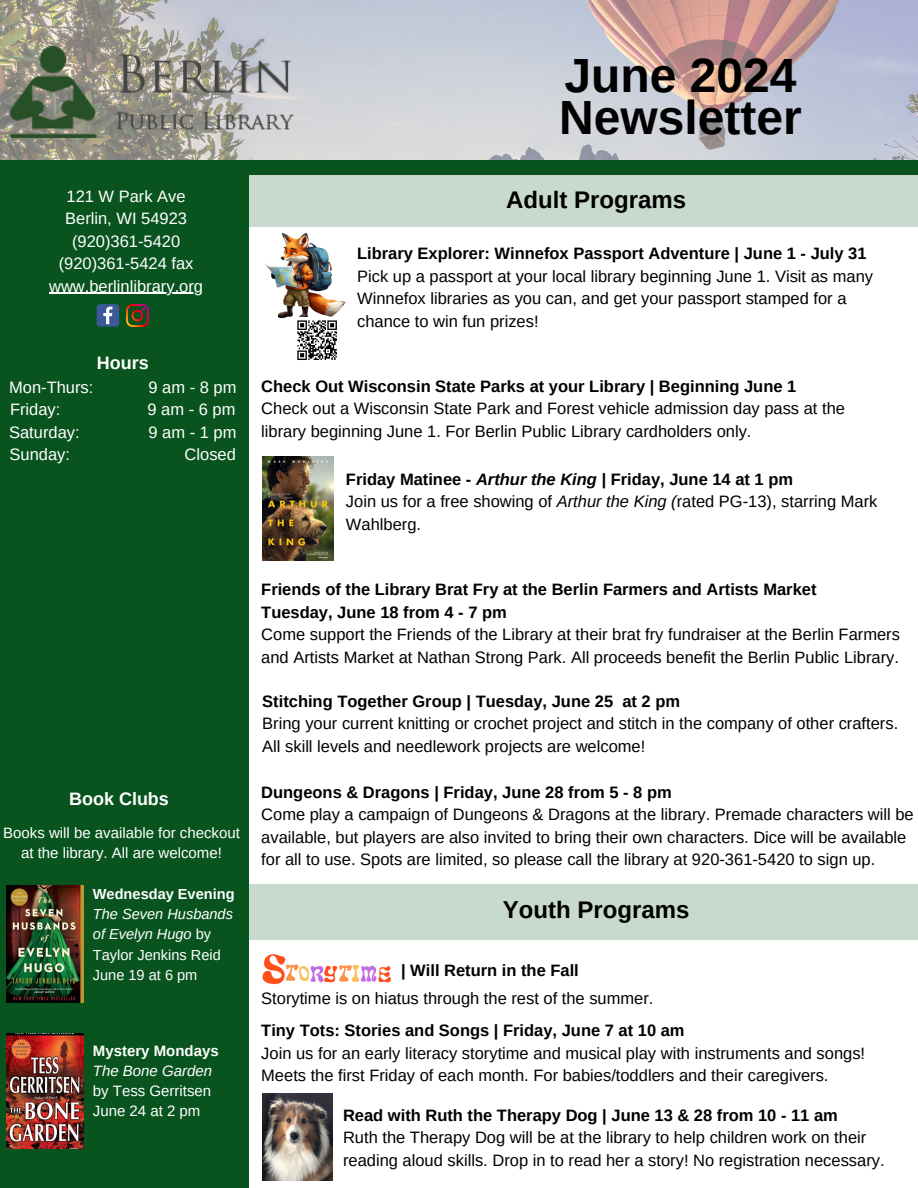
<style>
.page{position:relative;width:918px;height:1188px;background:#fff}
.page>*{position:absolute;margin:0;border:0;box-sizing:border-box;transform-origin:0 0}
.t1{font:700 48px/41.7px "Arimo";color:#000}
.t2{font:700 24px "Arimo";color:#000}
.t3{font:700 18px "Arimo";color:#fff}
.t4{font:16.5px/22.5px "Arimo";color:#000}
.t5{font:16.5px/22.5px "Arimo";color:#fff;text-align:center}
.t6{font:700 16.5px "Arimo";color:#000}
.t7{font:15px/20.2px "Arimo";color:#fff;text-align:center}
.t8{font:700 15px "Arimo";color:#fff}
.t9{font:italic 15px "Arimo";color:#fff}
.t10{font:italic 14.55px/20.2px "Arimo";color:#fff}
.t11{font:700 14.55px "Arimo";color:#fff}
.t12{font:14.55px "Arimo";color:#fff}
.s1{font-weight:700}
.s2{font-weight:700;font-style:italic}
.s3{font-style:italic}
.s4{font-style:normal}
.s5{color:#fff}
</style>
<div class="page">
<img style="left:0;top:0;width:918px;height:160px">
<div style="left:0;top:160px;width:918px;height:14px;background:#09541e"></div>
<img style="left:10px;top:46px;width:293px;height:92px">
<div style="left:0;top:166px;width:248px;height:1022px;background:#09541e"></div>
<hr style="left:49px;top:293px;width:154px;height:1px;background:#fff">
<svg style="left:97px;top:304px;width:22px;height:23px"></svg>
<img style="left:6px;top:886px;width:78px;height:117px">
<img style="left:6px;top:1033px;width:78px;height:116px">
<img style="left:262px;top:456px;width:71px;height:105px">
<div style="left:237px;top:172px;width:681px;height:55px;background:#c8d9cd"></div>
<img style="left:126px;top:304px;width:23px;height:23px">
<img style="left:262px;top:954px;width:129px;height:30px">
<div style="left:243px;top:884px;width:675px;height:56px;background:#c8d9cd"></div>
<img style="left:237px;top:186px;width:109px;height:161px">
<div style="left:295px;top:318px;width:45px;height:45px;background:#fff"></div>
<svg style="left:297px;top:320px;width:40px;height:40px"></svg>
<img style="left:262px;top:1093px;width:71px;height:88px">
<h4 class="t1" style="left:559px;top:55px;width:244px">June 2024<br>Newsletter</h4>
<h1 class="t5" style="left:59px;top:185px;width:136px">121 W Park Ave<br>Berlin, WI 54923 (920)361-5420 (920)361-5424 fax</h1>
<h4 class="t5" style="left:49px;top:275px;width:155px">www.berlinlibrary.org</h4>
<p class="t3" style="left:97px;top:353px;width:53px">Hours</p>
<p class="t5" style="left:9px;top:376px;width:86px">Mon-Thurs:</p>
<p class="t5" style="left:148px;top:376px;width:89px">9am-8pm</p>
<p class="t5" style="left:10px;top:398px;width:52px">Friday:</p>
<p class="t5" style="left:148px;top:398px;width:89px">9am-6pm</p>
<p class="t5" style="left:9px;top:421px;width:72px">Saturday:</p>
<p class="t5" style="left:148px;top:421px;width:89px">9am-1pm</p>
<p class="t5" style="left:10px;top:443px;width:62px">Sunday:</p>
<p class="t5" style="left:185px;top:443px;width:53px">Closed</p>
<p class="t3" style="left:69px;top:789px;width:101px">Book Clubs</p>
<p class="t7" style="left:3px;top:823px;width:238px">Books will be available for checkout at the library. All are welcome!</p>
<h4 class="t2" style="left:506px;top:186px;width:181px">Adult Programs</h4>
<h2 class="t4" style="left:357px;top:242px;width:517px"><span class="s1">Library Explorer: Winnefox Passport Adventure | June 1 - July 31<br></span>Pick up a passport at your local library beginning June 1. Visit as many Winnefox libraries as you can, and get your passport stamped for a chance to win fun prizes!</h2>
<p class="t4" style="left:261px;top:375px;width:585px"><span class="s1">Check Out Wisconsin State Parks at your Library | Beginning June 1<br></span>Check out a Wisconsin State Park and Forest vehicle admission day pass at the library beginning June 1. For Berlin Public Library cardholders only.</p>
<p class="t4" style="left:346px;top:468px;width:533px"><span class="s1">Friday Matinee -</span> <span class="s2">Arthur the King |</span> <span class="s1">Friday, June 14 at 1 pm<br></span>Join us for a free showing of <span class="s3">Arthur the King (</span>rated PG-13), starring Mark<br>Wahlberg.</p>
<h3 class="t4" style="left:261px;top:578px;width:640px"><span class="s1">Friends of the Library Brat Fry at the Berlin Farmers and Artists Market<br>Tuesday, June 18 from 4 - 7 pm<br></span>Come support the Friends of the Library at their brat fry fundraiser at the Berlin Farmers and Artists Market at Nathan Strong Park. All proceeds benefit the Berlin Public Library.</h3>
<p class="t4" style="left:262px;top:690px;width:638px"><span class="s1">Stitching Together Group | Tuesday, June 25 at 2 pm<br></span>Bring your current knitting or crochet project and stitch in the company of other crafters.<br>All skill levels and needlework projects are welcome!</p>
<h4 class="t4" style="left:261px;top:781px;width:654px"><span class="s1">Dungeons &amp; Dragons | Friday, June 28 from 5 - 8 pm<br></span>Come play a campaign of Dungeons &amp; Dragons at the library. Premade characters will be available, but players are also invited to bring their own characters. Dice will be available for all to use. Spots are limited, so please call the library at 920-361-5420 to sign up.</h4>
<p class="t11" style="left:93px;top:886px;width:143px">Wednesday Evening</p>
<p class="t10" style="left:93px;top:904px;width:142px">The Seven Husbands of Evelyn Hugo <span class="s4">by<br>Taylor Jenkins Reid</span></p>
<p class="t12" style="left:93px;top:967px;width:106px">June 19 at 6 pm</p>
<p class="t6" style="left:320px;top:962px;width:260px"><span class="s5">Storytime</span> | Will Return in the Fall</p>
<h4 class="t2" style="left:503px;top:896px;width:188px">Youth Programs</h4>
<p class="t8" style="left:93px;top:1042px;width:127px">Mystery Mondays</p>
<p class="t9" style="left:93px;top:1062px;width:121px">The Bone Garden</p>
<h2 class="t7" style="left:93px;top:1081px;width:120px">by Tess Gerritsen</h2>
<p class="t7" style="left:93px;top:1101px;width:109px">June 24 at 2 pm</p>
<h4 class="t4" style="left:261px;top:987px;width:394px">Storytime is on hiatus through the rest of the summer.</h4>
<h4 class="t4" style="left:261px;top:1019px;width:605px"><span class="s1">Tiny Tots: Stories and Songs | Friday, June 7 at 10 am<br></span>Join us for an early literacy storytime and musical play with instruments and songs!<br>Meets the first Friday of each month. For babies/toddlers and their caregivers.</h4>
<h4 class="t4" style="left:343px;top:1104px;width:543px"><span class="s1">Read with Ruth the Therapy Dog | June 13 &amp; 28 from 10 - 11 am<br></span>Ruth the Therapy Dog will be at the library to help children work on their reading aloud skills. Drop in to read her a story! No registration necessary.</h4>
</div>
